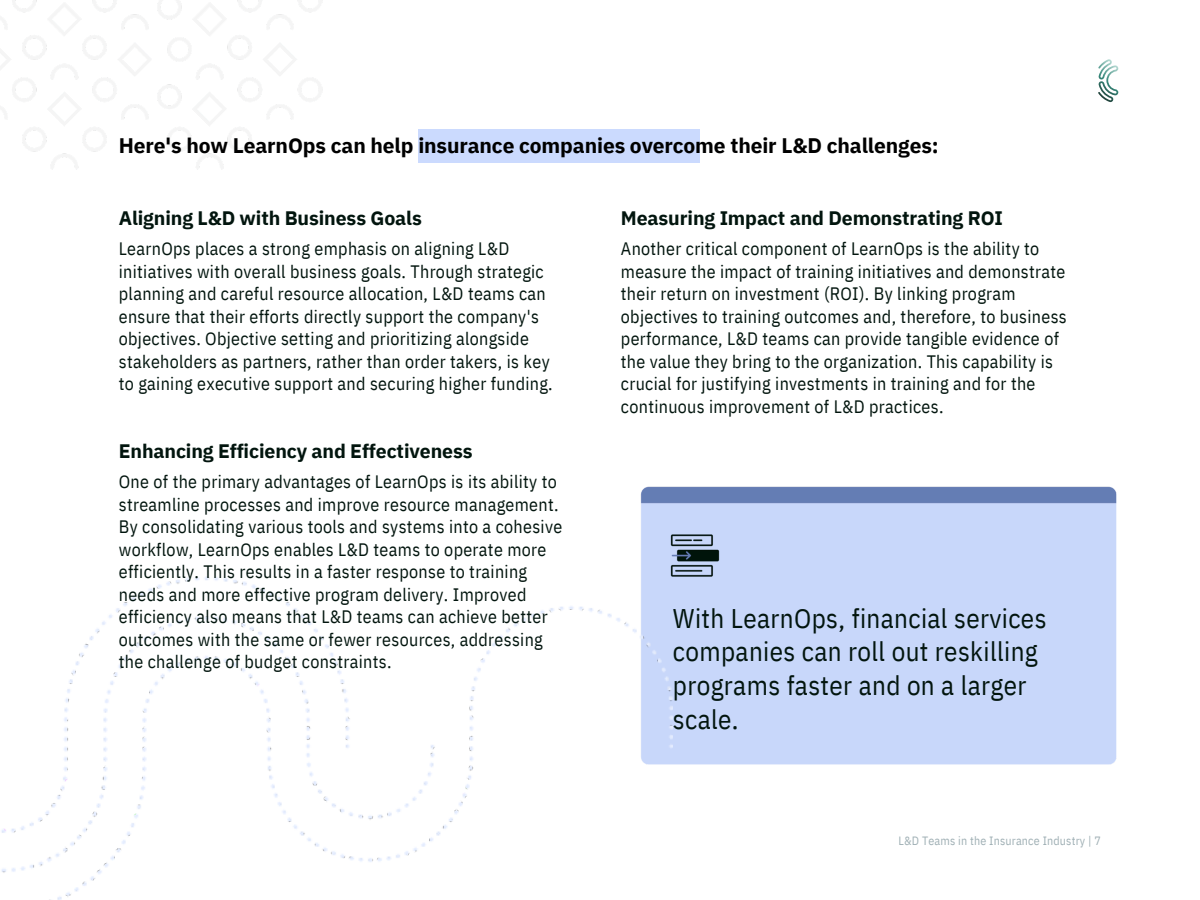
<style>
.page{position:relative;width:1200px;height:900px;background:#fff}
.page>*{position:absolute;margin:0;border:0;box-sizing:border-box;transform-origin:0 0}
.t1{font:27px/33.8px "IBM Plex Sans Cond";letter-spacing:.015em;color:#02150e}
.t2{font:700 21px "IBM Plex Sans";letter-spacing:-.005em;color:#000}
.t3{font:700 19.5px "IBM Plex Sans";letter-spacing:-.005em;color:#02150e}
.t4{font:18px/22.5px "IBM Plex Sans Cond";letter-spacing:.02em;color:#02150e}
.t5{font:12px "IBM Plex Sans Cond";letter-spacing:.015em;color:#a0b0b5}
</style>
<div class="page">
<img style="left:640px;top:486px;width:477px;height:279px">
<img style="left:1px;top:576px;width:672px;height:324px">
<svg style="left:1098px;top:59px;width:20px;height:43px"></svg>
<div style="left:418px;top:129px;width:281px;height:33px;background:#cbdafe"></div>
<p class="t2" style="left:119px;top:132px;width:821px">Here's how LearnOps can help insurance companies overcome their L&amp;D challenges:</p>
<h3 class="t3" style="left:119px;top:205px;width:305px">Aligning L&amp;D with Business Goals</h3>
<h3 class="t4" style="left:119px;top:237px;width:435px">LearnOps places a strong emphasis on aligning L&amp;D initiatives with overall business goals. Through strategic planning and careful resource allocation, L&amp;D teams can ensure that their efforts directly support the company's objectives. Objective setting and prioritizing alongside stakeholders as partners, rather than order takers, is key to gaining executive support and securing higher funding.</h3>
<p class="t3" style="left:119px;top:438px;width:355px">Enhancing Efficiency and Effectiveness</p>
<h1 class="t4" style="left:119px;top:470px;width:445px">One of the primary advantages of LearnOps is its ability to streamline processes and improve resource management.<br>By consolidating various tools and systems into a cohesive workflow, LearnOps enables L&amp;D teams to operate more efficiently. This results in a faster response to training needs and more effective program delivery. Improved efficiency also means that L&amp;D teams can achieve better outcomes with the same or fewer resources, addressing the challenge of budget constraints.</h1>
<h2 class="t3" style="left:621px;top:205px;width:384px">Measuring Impact and Demonstrating ROI</h2>
<h3 class="t4" style="left:621px;top:237px;width:447px">Another critical component of LearnOps is the ability to measure the impact of training initiatives and demonstrate their return on investment (ROI). By linking program objectives to training outcomes and, therefore, to business performance, L&amp;D teams can provide tangible evidence of the value they bring to the organization. This capability is crucial for justifying investments in training and for the continuous improvement of L&amp;D practices.</h3>
<h2 class="t1" style="left:673px;top:601px;width:375px">With LearnOps, financial services companies can roll out reskilling programs faster and on a larger scale.</h2>
<p class="t5" style="left:899px;top:833px;width:204px">L&amp;D Teams in the Insurance Industry | 7</p>
</div>
